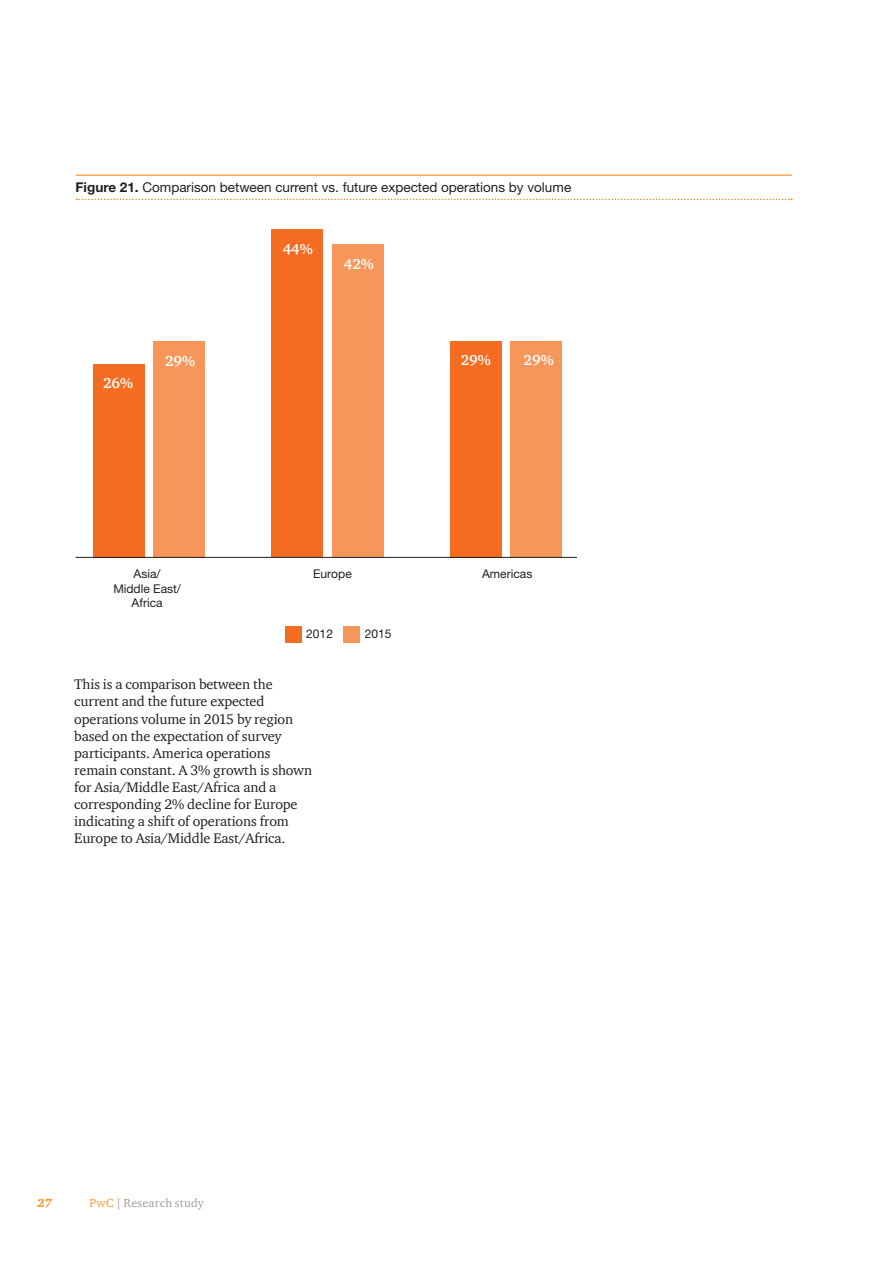
<style>
.page{position:relative;width:893px;height:1263px;background:#fff}
.page>*{position:absolute;margin:0;border:0;box-sizing:border-box;transform-origin:0 0}
.t1{font:700 14.7px "ITC Charter Com";color:#fff}
.t2{font:14.25px/17.1px "ITC Charter Com";letter-spacing:-.01em;color:#231f20}
.t3{font:13.5px "Helvetica Neue";color:#231f20}
.t4{font:12px/14.4px "Helvetica Neue";color:#231f20;text-align:center}
.t5{font:12px "ITC Charter Com";letter-spacing:.015em;color:#a39b95}
.t6{font:italic 900 12px "ITC Charter Com";color:#f89b33}
.s1{font-weight:700}
.s2{color:#f89b33}
.s3{font-family:"Georgia"}
</style>
<div class="page">
<hr style="left:76px;top:175px;width:716px;height:1px;background:#f28b20">
<svg style="left:76px;top:199px;width:716px;height:1px"></svg>
<div style="left:154px;top:341px;width:51px;height:216px;background:#f7965a"></div>
<div style="left:332px;top:244px;width:52px;height:313px;background:#f7965a"></div>
<div style="left:510px;top:341px;width:52px;height:216px;background:#f7965a"></div>
<div style="left:93px;top:364px;width:51px;height:193px;background:#f36c21"></div>
<div style="left:271px;top:230px;width:52px;height:327px;background:#f36c21"></div>
<div style="left:450px;top:341px;width:51px;height:216px;background:#f36c21"></div>
<div style="left:285px;top:626px;width:17px;height:17px;background:#f36c21"></div>
<div style="left:343px;top:626px;width:17px;height:17px;background:#f7965a"></div>
<hr style="left:76px;top:557px;width:501px;height:1px;background:#231f20">
<p class="t3" style="left:76px;top:179px;width:497px"><span class="s1">Figure 21.</span> Comparison between current vs. future expected operations by volume</p>
<p class="t1" style="left:103px;top:374px;width:32px">26%</p>
<p class="t1" style="left:165px;top:352px;width:32px">29%</p>
<p class="t1" style="left:283px;top:240px;width:32px">44%</p>
<p class="t1" style="left:344px;top:255px;width:32px">42%</p>
<p class="t1" style="left:461px;top:351px;width:32px">29%</p>
<p class="t1" style="left:524px;top:351px;width:32px">29%</p>
<p class="t4" style="left:134px;top:567px;width:29px">Asia/</p>
<p class="t4" style="left:313px;top:567px;width:40px">Europe</p>
<p class="t4" style="left:482px;top:567px;width:52px">Americas</p>
<p class="t4" style="left:113px;top:581px;width:69px">Middle East/<br>Africa</p>
<p class="t4" style="left:306px;top:626px;width:28px">2012</p>
<p class="t4" style="left:365px;top:626px;width:28px">2015</p>
<p class="t2" style="left:74px;top:676px;width:239px">This is a comparison between the current and the future expected operations volume in 2015 by region based on the expectation of survey participants. America operations remain constant. A 3% growth is shown for Asia/Middle East/Africa and a corresponding 2% decline for Europe indicating a shift of operations from Europe to Asia/Middle East/Africa.</p>
<p class="t6" style="left:37px;top:1195px;width:17px">27</p>
<p class="t5" style="left:89px;top:1195px;width:116px"><span class="s2">PwC</span> <span class="s3">|</span> Research study</p>
</div>
